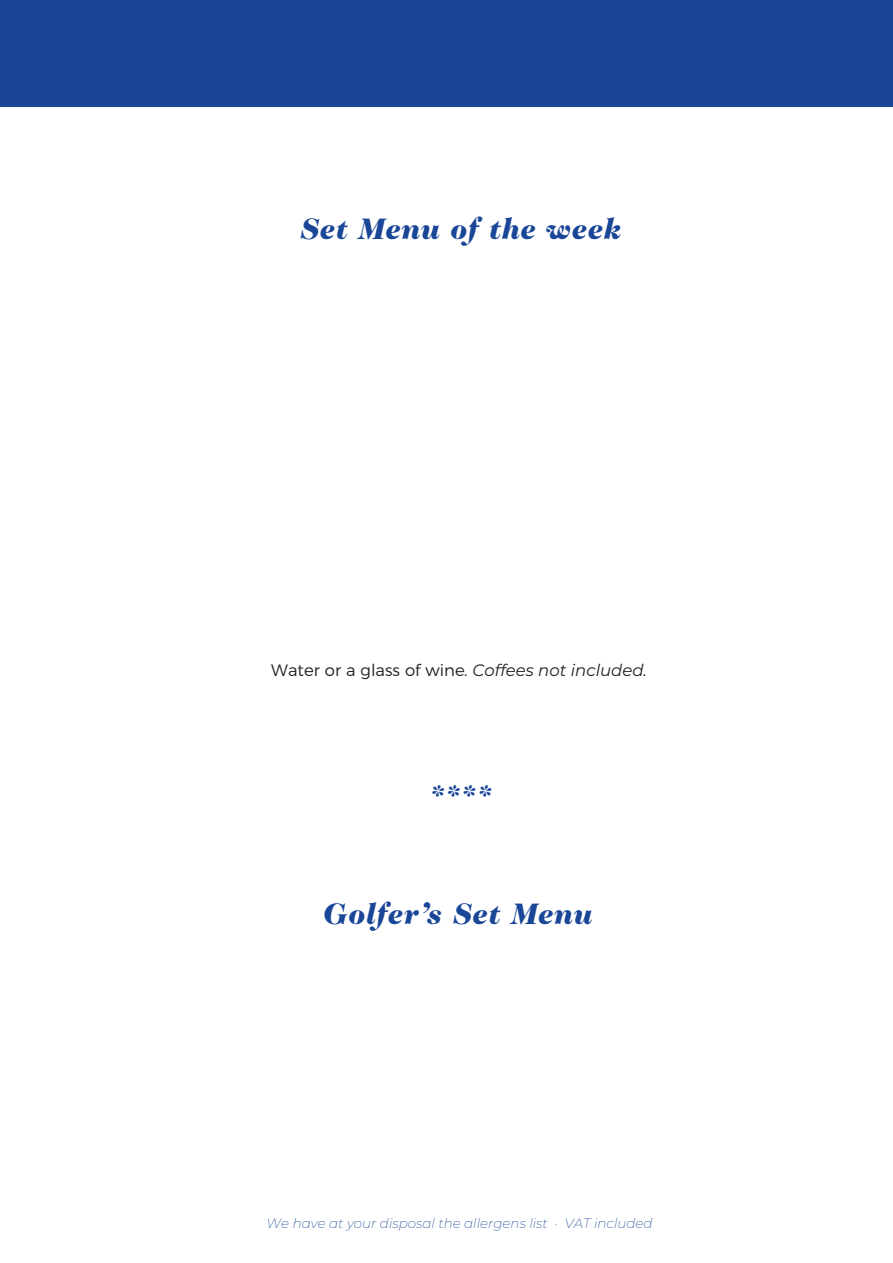
<style>
.page{position:relative;width:893px;height:1263px;background:#fff}
.page>*{position:absolute;margin:0;border:0;box-sizing:border-box;transform-origin:0 0}
.t1{font:italic 900 30px "Caslon 224 Std";letter-spacing:.025em;color:#1a4698}
.t2{font:italic 16.5px "Montserrat";color:#231f20}
.t3{font:italic 200 13.5px "Montserrat";color:#1a4698}
.s1{font-weight:300;font-style:normal}
</style>
<div class="page">
<div style="left:0;top:0;width:893px;height:106px;background:#1a4698"></div>
<p class="t1" style="left:299px;top:211px;width:323px">Set Menu of the week</p>
<p class="t2" style="left:271px;top:658px;width:377px"><span class="s1">Water or a glass of wine</span>. Coffees not included.</p>
<p class="t1" style="left:428px;top:777px;width:64px">****</p>
<p class="t1" style="left:322px;top:896px;width:271px">Golfer’s Set Menu</p>
<p class="t3" style="left:267px;top:1214px;width:388px">We have at your disposal the allergens list · VAT included</p>
</div>
